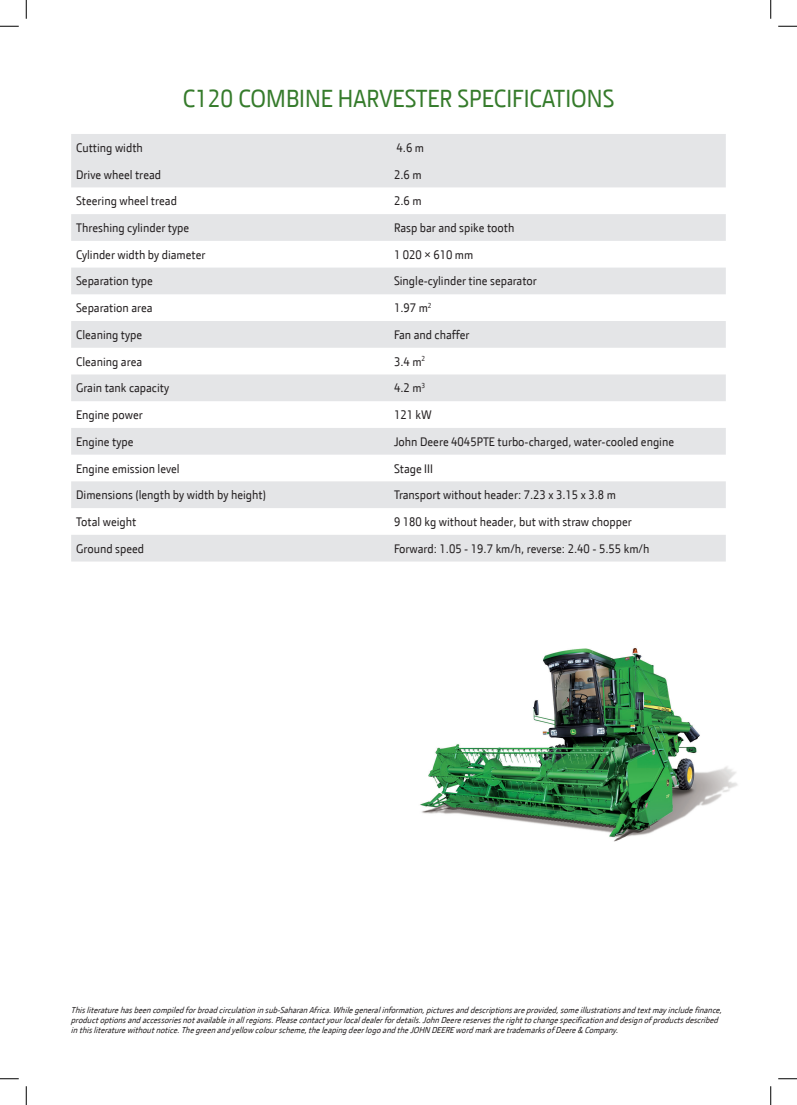
<style>
.page{position:relative;width:797px;height:1105px;background:#fff}
.page>*{position:absolute;margin:0;border:0;box-sizing:border-box;transform-origin:0 0}
.t1{font:25px "JD Sans";color:#357b2b}
.t2{font:12.5px "JD Sans";color:#231f20}
.t3{font:italic 8.75px/10px "JD Sans";color:#231f20}
</style>
<div class="page">
<img style="left:420px;top:648px;width:318px;height:194px">
<svg style="left:71px;top:134px;width:654px;height:427px;fill:#e4e5e7"></svg>
<svg style="left:0;top:25px;width:19px;height:2px"></svg>
<svg style="left:778px;top:25px;width:19px;height:2px"></svg>
<svg style="left:0;top:1078px;width:19px;height:1px"></svg>
<svg style="left:778px;top:1078px;width:19px;height:1px"></svg>
<svg style="left:25px;top:0;width:2px;height:19px"></svg>
<svg style="left:25px;top:1086px;width:2px;height:19px"></svg>
<svg style="left:770px;top:0;width:1px;height:19px"></svg>
<svg style="left:770px;top:1086px;width:1px;height:19px"></svg>
<h1 class="t1" style="left:183px;top:83px;width:433px">C120 COMBINE HARVESTER SPECIFICATIONS</h1>
<p class="t2" style="left:76px;top:139px;width:68px">Cutting width</p>
<p class="t2" style="left:396px;top:139px;width:29px">4.6 m</p>
<p class="t2" style="left:76px;top:166px;width:86px">Drive wheel tread</p>
<p class="t2" style="left:394px;top:166px;width:29px">2.6 m</p>
<p class="t2" style="left:76px;top:193px;width:102px">Steering wheel tread</p>
<p class="t2" style="left:394px;top:193px;width:29px">2.6 m</p>
<p class="t2" style="left:76px;top:220px;width:115px">Threshing cylinder type</p>
<p class="t2" style="left:394px;top:220px;width:122px">Rasp bar and spike tooth</p>
<p class="t2" style="left:76px;top:246px;width:131px">Cylinder width by diameter</p>
<p class="t2" style="left:394px;top:246px;width:81px">1 020 × 610 mm</p>
<p class="t2" style="left:76px;top:273px;width:78px">Separation type</p>
<p class="t2" style="left:394px;top:273px;width:144px">Single-cylinder tine separator</p>
<p class="t2" style="left:76px;top:300px;width:78px">Separation area</p>
<p class="t2" style="left:394px;top:300px;width:39px">1.97 m<sup>2</sup></p>
<p class="t2" style="left:76px;top:326px;width:68px">Cleaning type</p>
<p class="t2" style="left:394px;top:326px;width:77px">Fan and chaffer</p>
<p class="t2" style="left:76px;top:353px;width:68px">Cleaning area</p>
<p class="t2" style="left:394px;top:353px;width:33px">3.4 m<sup>2</sup></p>
<p class="t2" style="left:76px;top:380px;width:95px">Grain tank capacity</p>
<p class="t2" style="left:394px;top:380px;width:33px">4.2 m<sup>3</sup></p>
<p class="t2" style="left:76px;top:407px;width:68px">Engine power</p>
<p class="t2" style="left:394px;top:407px;width:39px">121 kW</p>
<p class="t2" style="left:76px;top:433px;width:59px">Engine type</p>
<p class="t2" style="left:394px;top:433px;width:281px">John Deere 4045PTE turbo-charged, water-cooled engine</p>
<p class="t2" style="left:76px;top:460px;width:105px">Engine emission level</p>
<p class="t2" style="left:394px;top:460px;width:40px">Stage III</p>
<p class="t2" style="left:76px;top:487px;width:191px">Dimensions (length by width by height)</p>
<p class="t2" style="left:394px;top:487px;width:223px">Transport without header: 7.23 x 3.15 x 3.8 m</p>
<p class="t2" style="left:76px;top:514px;width:62px">Total weight</p>
<p class="t2" style="left:394px;top:514px;width:239px">9 180 kg without header, but with straw chopper</p>
<p class="t2" style="left:76px;top:540px;width:70px">Ground speed</p>
<p class="t2" style="left:394px;top:540px;width:257px">Forward: 1.05 - 19.7 km/h, reverse: 2.40 - 5.55 km/h</p>
<p class="t3" style="left:71px;top:1005px;width:655px">Thisliteraturehasbeencompiledforbroadcirculationinsub-SaharanAfrica.Whilegeneralinformation,picturesanddescriptionsareprovided,someillustrationsandtextmay includefinance, productoptionsandaccessoriesnotavailableinallregions.Pleasecontactyourlocaldealerfordetails.JohnDeerereservestherighttochangespecificationanddesignofproductsdescribed inthisliteraturewithoutnotice.Thegreenandyellow colourscheme,theleapingdeerlogoandtheJOHN DEEREwordmarkaretrademarksofDeere&amp;Company.</p>
</div>
